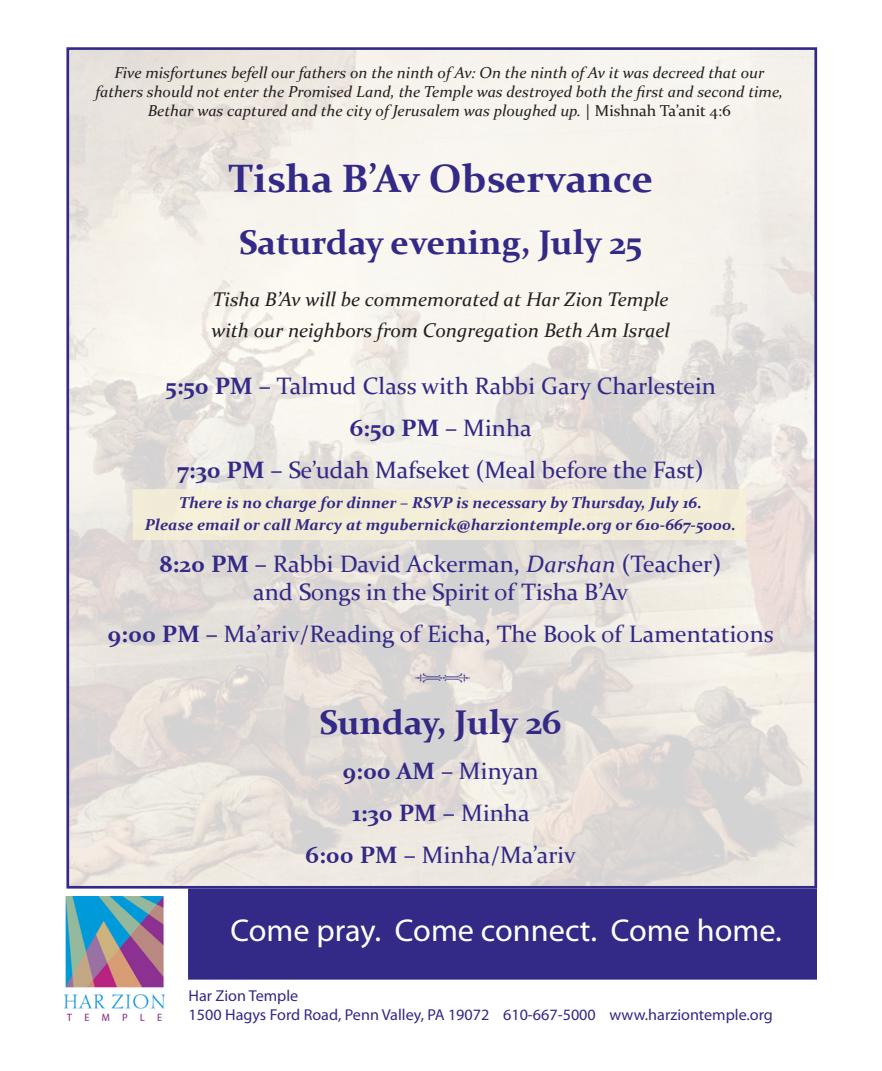
<style>
.page{position:relative;width:882px;height:1071px;background:#fff}
.page>*{position:absolute;margin:0;border:0;box-sizing:border-box;transform-origin:0 0}
.t1{font:700 39.55px "Constantia";color:#332986}
.t2{font:700 34.3px "Constantia";color:#332986}
.t3{font:31.68px "Myriad Pro";color:#fff}
.t4{font:23.8px/42.2px "Constantia";color:#332986;text-align:center}
.t5{font:italic 19.78px/30.3px "Constantia";color:#231f20}
.t6{font:italic 15.75px/19.1px "Constantia";color:#231f20;text-align:center}
.t7{font:italic 700 15.75px/21.2px "Constantia";color:#332986;text-align:center}
.t8{font:15.75px/19.1px "Myriad Pro";color:#332986}
.s1{font-style:normal}
.s2{font-weight:700}
.s3{font-style:italic}
</style>
<div class="page">
<img style="left:70px;top:51px;width:743px;height:834px">
<div style="left:66px;top:47px;width:751px;height:842px;border:3px solid #332986"></div>
<div style="left:189px;top:889px;width:627px;height:90px;background:#332986"></div>
<div style="left:188px;top:889px;width:629px;height:91px;border:1px solid #332986"></div>
<div style="left:133px;top:490px;width:613px;height:49px;background:#f7f1d7"></div>
<div style="left:133px;top:489px;width:613px;height:51px;border:1px solid #f7f1d7"></div>
<img style="left:64px;top:897px;width:101px;height:124px">
<svg style="left:415px;top:673px;width:55px;height:9px"></svg>
<p class="t6" style="left:95px;top:63px;width:689px">Five misfortunes befell our fathers on the ninth of Av: On the ninth of Av it was decreed that our fathers should not enter the Promised Land, the Temple was destroyed both the first and second time,<br>Bethar was captured and the city of Jerusalem was ploughed up. <span class="s1">| Mishnah Ta’anit 4:6</span></p>
<p class="t1" style="left:229px;top:151px;width:427px">Tisha B’Av Observance</p>
<p class="t2" style="left:239px;top:218px;width:405px">Saturday evening, July 25</p>
<p class="t5" style="left:211px;top:284px;width:460px">Tisha B’Av will be commemorated at Har Zion Temple with our neighbors from Congregation Beth Am Israel</p>
<p class="t4" style="left:165px;top:363px;width:552px"><span class="s2">5:50 PM</span> – Talmud Class with Rabbi Gary Charlestein<br><span class="s2">6:50 PM</span> – Minha<br><span class="s2">7:30 PM</span> – Se’udah Mafseket (Meal before the Fast)</p>
<p class="t7" style="left:145px;top:492px;width:593px">There is no charge for dinner – RSVP is necessary by Thursday, July 16.<br>Please email or call Marcy at mgubernick@harziontemple.org or 610-667-5000.</p>
<p class="t4" style="left:160px;top:548px;width:563px;line-height:28.5px"><span class="s2">8:20 PM</span> – Rabbi David Ackerman, <span class="s3">Darshan</span> (Teacher) and Songs in the Spirit of Tisha B’Av</p>
<p class="t4" style="left:108px;top:612px;width:667px"><span class="s2">9:00 PM</span> – Ma’ariv/Reading of Eicha, The Book of Lamentations</p>
<p class="t2" style="left:319px;top:699px;width:244px">Sunday, July 26</p>
<p class="t4" style="left:306px;top:748px;width:272px"><span class="s2">9:00 AM</span> – Minyan<br><span class="s2">1:30 PM</span> – Minha<br><span class="s2">6:00 PM</span> – Minha/Ma’ariv</p>
<p class="t3" style="left:231px;top:911px;width:553px">Come pray. Come connect. Come home.</p>
<p class="t8" style="left:189px;top:986px;width:586px">Har Zion Temple<br>1500 Hagys Ford Road, Penn Valley, PA 19072 610-667-5000 www.harziontemple.org</p>
</div>
